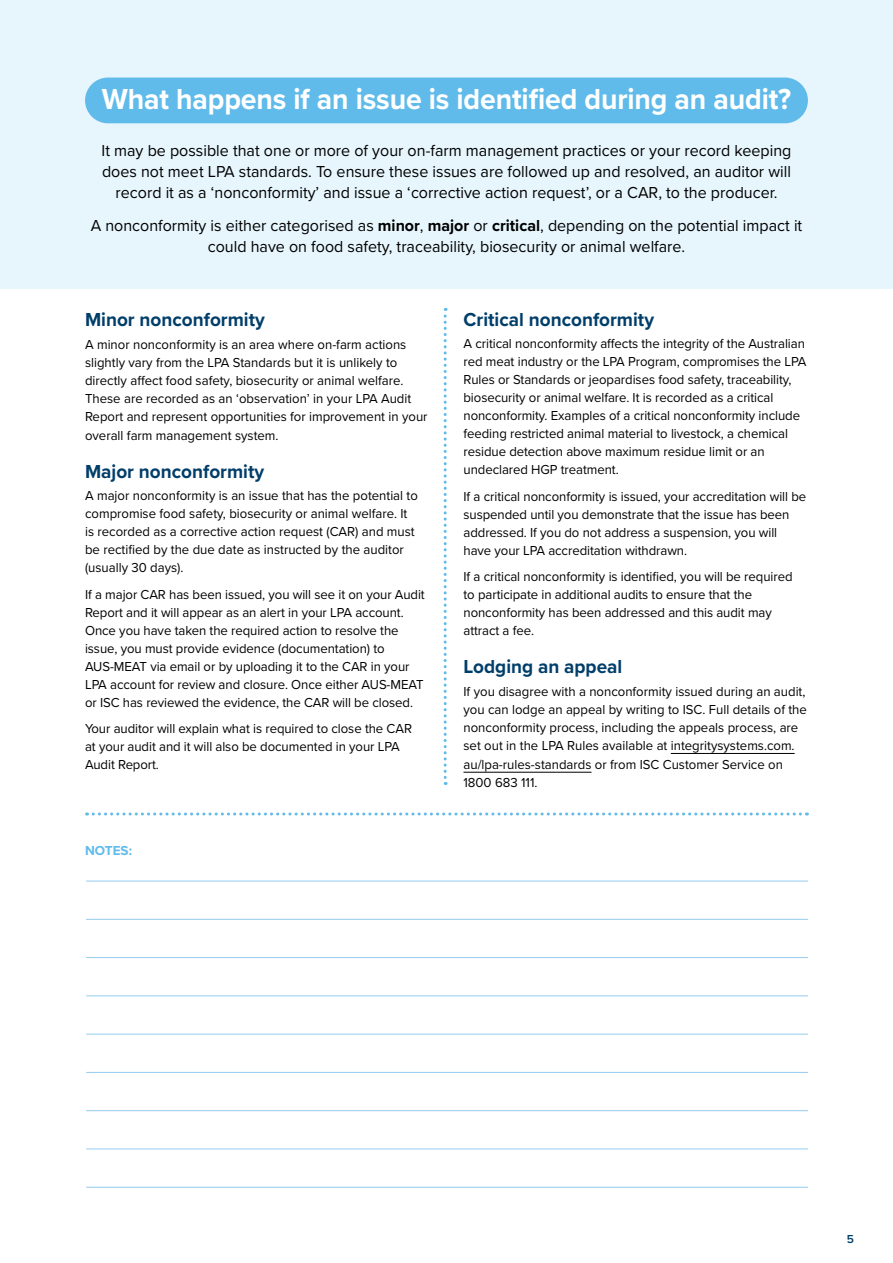
<style>
.page{position:relative;width:893px;height:1263px;background:#fff}
.page>*{position:absolute;margin:0;border:0;box-sizing:border-box;transform-origin:0 0}
.t1{font:700 30px "Proxima Nova";letter-spacing:-.005em;color:#fff;scale:.95 1}
.t2{font:700 19.5px "Proxima Nova";color:#003e6a}
.t3{font:16.5px/21px "Proxima Nova";color:#000;text-align:center}
.t4{font:13.5px/18px "Proxima Nova";letter-spacing:-.005em;color:#000}
.t5{font:700 13.5px "Proxima Nova";color:#61bbea}
.t6{font:600 12px "Proxima Nova";color:#003e6a}
.s1{font-weight:700}
</style>
<div class="page">
<hr style="left:671px;top:753px;width:124px;height:1px;background:#000">
<hr style="left:463px;top:772px;width:128px;height:1px;background:#000">
<div style="left:0;top:0;width:893px;height:288px;background:#e7f6fd"></div>
<div style="left:85px;top:78px;width:723px;height:45px;background:#61bbea;border-radius:23px"></div>
<svg style="left:444px;top:308px;width:3px;height:477px"></svg>
<svg style="left:87px;top:812px;width:713px;height:3px"></svg>
<hr style="left:86px;top:881px;width:722px;height:1px;background:#93ccef">
<hr style="left:86px;top:919px;width:722px;height:1px;background:#93ccef">
<hr style="left:86px;top:957px;width:722px;height:1px;background:#93ccef">
<hr style="left:86px;top:995px;width:722px;height:1px;background:#93ccef">
<hr style="left:86px;top:1034px;width:722px;height:1px;background:#93ccef">
<hr style="left:86px;top:1072px;width:722px;height:1px;background:#93ccef">
<hr style="left:86px;top:1110px;width:722px;height:1px;background:#93ccef">
<hr style="left:86px;top:1149px;width:722px;height:1px;background:#93ccef">
<hr style="left:86px;top:1187px;width:722px;height:1px;background:#93ccef">
<h1 class="t1" style="left:102px;top:76px;width:727px">What happens if an issue is identified during an audit?</h1>
<p class="t3" style="left:102px;top:139px;width:691px">It may be possible that one or more of your on-farm management practices or your record keeping does not meet LPA standards. To ensure these issues are followed up and resolved, an auditor will record it as a ‘nonconformity’ and issue a ‘corrective action request’, or a CAR, to the producer.</p>
<p class="t3" style="left:91px;top:214px;width:713px">A nonconformity is either categorised as <span class="s1">minor</span>, <span class="s1">major</span> or <span class="s1">critical</span>, depending on the potential impact it could have on food safety, traceability, biosecurity or animal welfare.</p>
<h2 class="t2" style="left:85px;top:305px;width:181px">Minor nonconformity</h2>
<p class="t4" style="left:85px;top:335px;width:344px">A minor nonconformity is an area where on-farm actions slightly vary from the LPA Standards but it is unlikely to directly affect food safety, biosecurity or animal welfare.<br>These are recorded as an ‘observation’ in your LPA Audit Report and represent opportunities for improvement in your overall farm management system.</p>
<h2 class="t2" style="left:85px;top:457px;width:181px">Major nonconformity</h2>
<p class="t4" style="left:85px;top:486px;width:334px">A major nonconformity is an issue that has the potential to compromise food safety, biosecurity or animal welfare. It is recorded as a corrective action request (CAR) and must be rectified by the due date as instructed by the auditor (usually 30 days).</p>
<p class="t4" style="left:85px;top:584px;width:341px">If a major CAR has been issued, you will see it on your Audit Report and it will appear as an alert in your LPA account.<br>Once you have taken the required action to resolve the issue, you must provide evidence (documentation) to AUS-MEAT via email or by uploading it to the CAR in your LPA account for review and closure. Once either AUS-MEAT or ISC has reviewed the evidence, the CAR will be closed.</p>
<p class="t4" style="left:85px;top:719px;width:328px">Your auditor will explain what is required to close the CAR at your audit and it will also be documented in your LPA<br>Audit Report.</p>
<p class="t5" style="left:85px;top:840px;width:49px">NOTES:</p>
<h2 class="t2" style="left:463px;top:305px;width:192px">Critical nonconformity</h2>
<p class="t4" style="left:463px;top:334px;width:344px">A critical nonconformity affects the integrity of the Australian red meat industry or the LPA Program, compromises the LPA Rules or Standards or jeopardises food safety, traceability, biosecurity or animal welfare. It is recorded as a critical nonconformity. Examples of a critical nonconformity include feeding restricted animal material to livestock, a chemical residue detection above maximum residue limit or an undeclared HGP treatment.</p>
<p class="t4" style="left:463px;top:487px;width:344px">If a critical nonconformity is issued, your accreditation will be suspended until you demonstrate that the issue has been addressed. If you do not address a suspension, you will have your LPA accreditation withdrawn.</p>
<p class="t4" style="left:463px;top:567px;width:331px">If a critical nonconformity is identified, you will be required to participate in additional audits to ensure that the nonconformity has been addressed and this audit may attract a fee.</p>
<h2 class="t2" style="left:463px;top:652px;width:160px">Lodging an appeal</h2>
<p class="t4" style="left:463px;top:681px;width:345px">If you disagree with a nonconformity issued during an audit, you can lodge an appeal by writing to ISC. Full details of the nonconformity process, including the appeals process, are set out in the LPA Rules available at integritysystems.com. au/lpa-rules-standards or from ISC Customer Service on 1800 683 111.</p>
<p class="t6" style="left:847px;top:1232px;width:9px">5</p>
</div>
